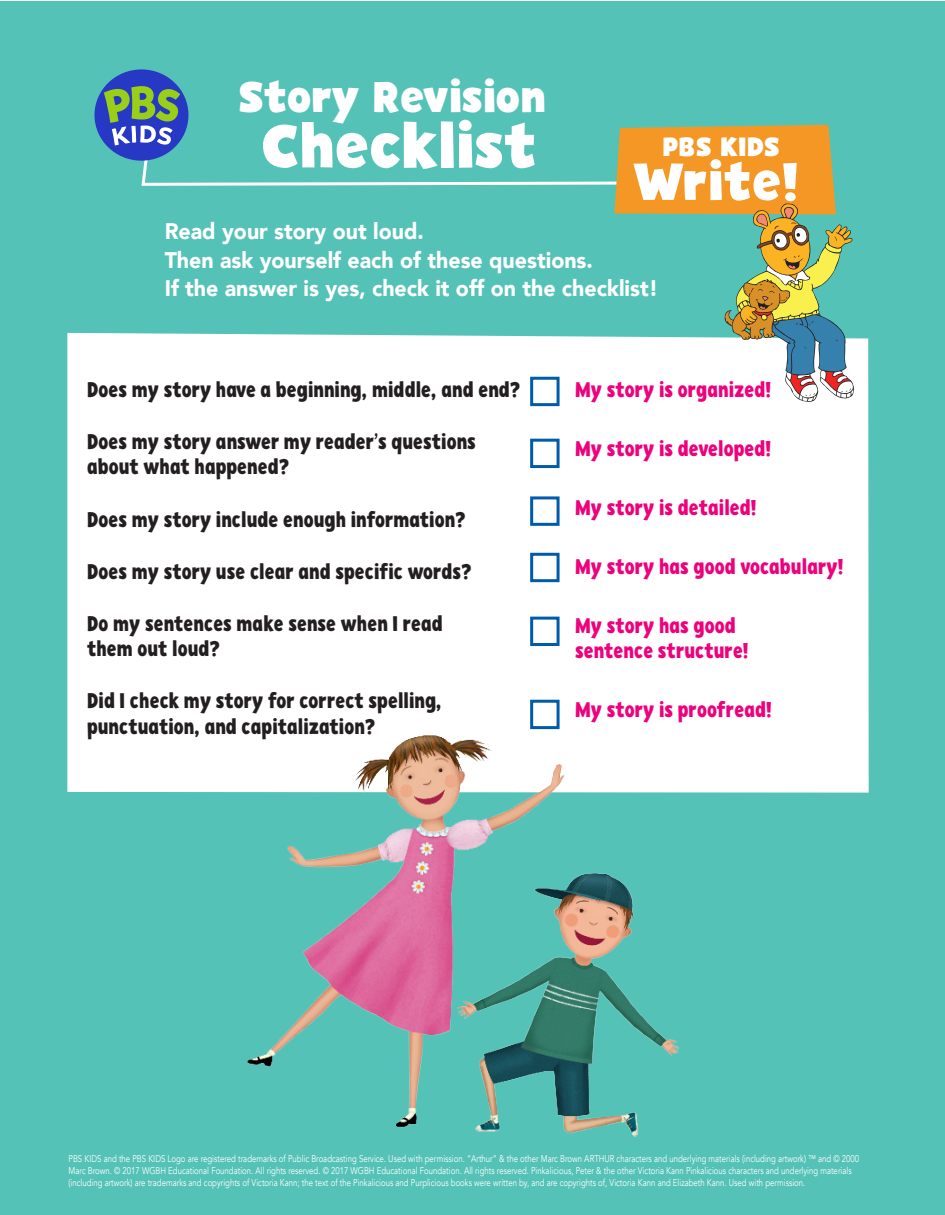
<style>
.page{position:relative;width:945px;height:1215px;background:#fff}
.page>*{position:absolute;margin:0;border:0;box-sizing:border-box;transform-origin:0 0}
.t1{font:700 61.5px "PBSKIDS Headline";letter-spacing:-.01em;color:#fff}
.t2{font:700 52.5px "PBSKIDS Headline";color:#fff}
.t3{font:700 43.5px "PBSKIDS Headline";letter-spacing:-.01em;color:#fff}
.t4{font:700 26.85px "PBSKIDS Headline";color:#fff}
.t5{font:900 22.5px/28.5px "Avenir";color:#fff;scale:.95 1}
.t6{font:21px/25.2px "PBSKIDS Headline Condensed";color:#231f20;scale:1.05 1}
.t7{font:21px/25.2px "PBSKIDS Headline Condensed";color:#ed027c;scale:1.05 1}
.t8{font:9.75px/12px "Avenir";color:#fff;scale:.8 1}
</style>
<div class="page">
<div style="left:0;top:1px;width:945px;height:1214px;background:#55c2b7"></div>
<div style="left:67px;top:333px;width:802px;height:460px;background:#fff"></div>
<div style="left:530px;top:377px;width:30px;height:29px;border:3px solid #005baa"></div>
<div style="left:530px;top:439px;width:30px;height:29px;border:3px solid #005baa"></div>
<div style="left:530px;top:496px;width:30px;height:30px;border:3px solid #005baa"></div>
<div style="left:530px;top:553px;width:30px;height:29px;border:3px solid #005baa"></div>
<div style="left:530px;top:617px;width:30px;height:29px;border:3px solid #005baa"></div>
<div style="left:530px;top:700px;width:30px;height:29px;border:3px solid #005baa"></div>
<img style="left:233px;top:728px;width:455px;height:409px">
<div style="left:94px;top:69px;width:94px;height:92px;background:#2638c4;border-radius:50%"></div>
<svg style="left:104px;top:86px;width:751px;height:317px"></svg>
<p class="t3" style="left:238px;top:69px;width:310px">Story Revision</p>
<p class="t1" style="left:261px;top:107px;width:277px">Checklist</p>
<p class="t4" style="left:663px;top:129px;width:119px">PBS KIDS</p>
<p class="t2" style="left:634px;top:148px;width:169px">Write!</p>
<p class="t5" style="left:165px;top:216px;width:521px">Read your story out loud.<br>Then ask yourself each of these questions.<br>If the answer is yes, check it off on the checklist!</p>
<p class="t6" style="left:87px;top:377px;width:415px">Does my story have a beginning, middle, and end?</p>
<p class="t6" style="left:87px;top:429px;width:372px">Does my story answer my reader’s questions about what happened?</p>
<p class="t6" style="left:87px;top:507px;width:362px">Does my story include enough information?</p>
<p class="t6" style="left:87px;top:559px;width:368px">Does my story use clear and specific words?</p>
<p class="t6" style="left:87px;top:611px;width:340px">Do my sentences make sense when I read them out loud?</p>
<p class="t6" style="left:87px;top:688px;width:340px">Did I check my story for correct spelling, punctuation, and capitalization?</p>
<p class="t7" style="left:575px;top:377px;width:189px">My story is organized!</p>
<p class="t7" style="left:575px;top:436px;width:189px">My story is developed!</p>
<p class="t7" style="left:575px;top:495px;width:175px">My story is detailed!</p>
<p class="t7" style="left:575px;top:554px;width:258px">My story has good vocabulary!</p>
<p class="t7" style="left:575px;top:613px;width:167px">My story has good sentence structure!</p>
<p class="t7" style="left:575px;top:697px;width:189px">My story is proofread!</p>
<p class="t8" style="left:69px;top:1152px;width:990px">PBS KIDS and the PBS KIDS Logo are registered trademarks of Public Broadcasting Service. Used with permission. “Arthur” &amp; the other Marc Brown ARTHUR characters and underlying materials (including artwork) ™ and © 2000<br>Marc Brown. © 2017 WGBH Educational Foundation. All rights reserved. © 2017 WGBH Educational Foundation. All rights reserved. Pinkalicious, Peter &amp; the other Victoria Kann Pinkalicious characters and underlying materials (including artwork) are trademarks and copyrights of Victoria Kann; the text of the Pinkalicious and Purplicious books were written by, and are copyrights of, Victoria Kann and Elizabeth Kann. Used with permission.</p>
</div>
